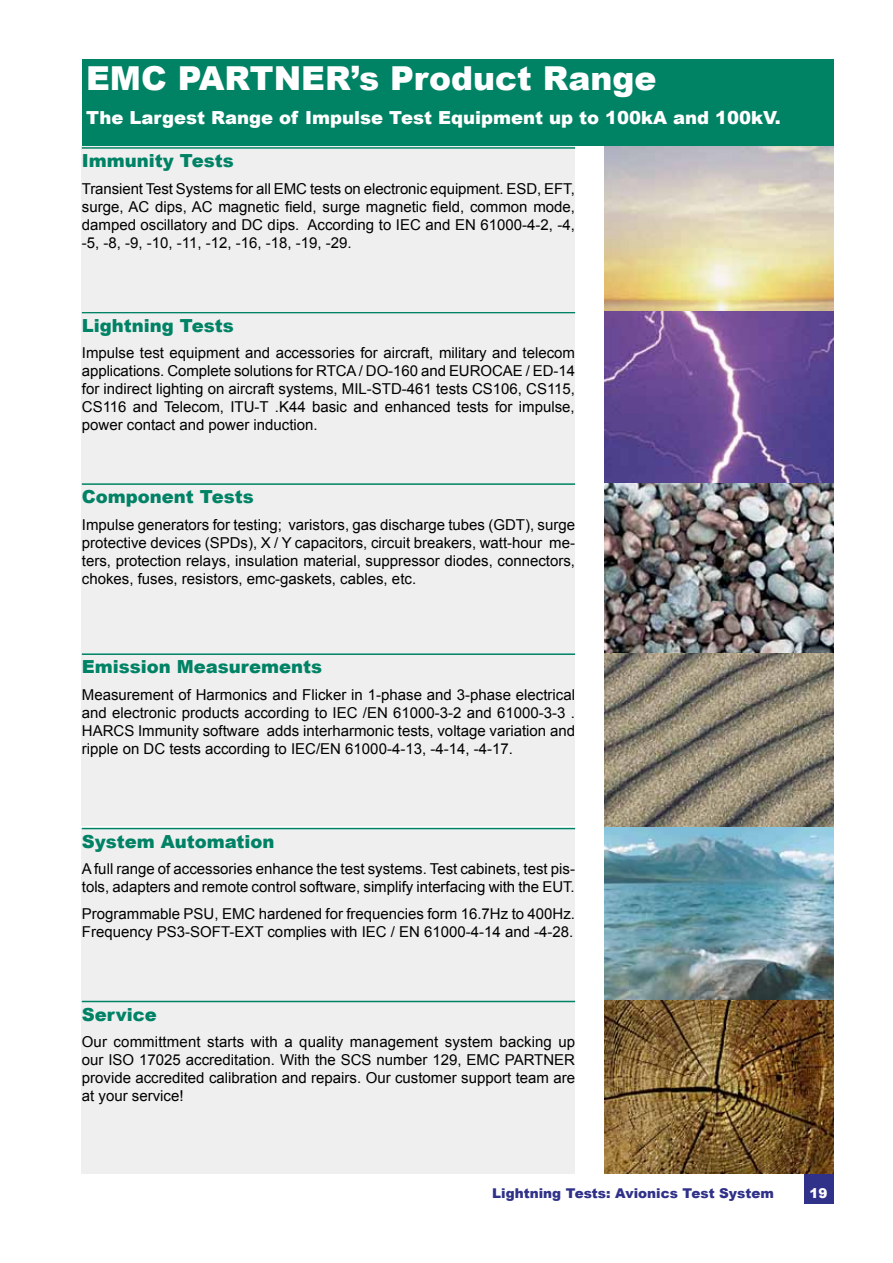
<style>
.page{position:relative;width:893px;height:1263px;background:#fff}
.page>*{position:absolute;margin:0;border:0;box-sizing:border-box;transform-origin:0 0}
.t1{font:900 33px "Arial";color:#fff}
.t2{font:900 18px "Arial";color:#008265}
.t3{font:900 18px "Arial";color:#fff}
.t4{font:15px/18px "Arial";color:#000;text-align:justify}
.t5{font:900 13.5px "Arial";color:#303188}
.t6{font:900 13.5px "Arial";color:#fff}
</style>
<div class="page">
<div style="left:804px;top:1174px;width:29px;height:29px;background:#303188"></div>
<div style="left:82px;top:60px;width:751px;height:86px;background:#008265"></div>
<div style="left:82px;top:312px;width:493px;height:171px;background:#efeff0"></div>
<hr style="left:82px;top:312px;width:493px;height:1px;background:#008265">
<div style="left:82px;top:483px;width:493px;height:170px;background:#efeff0"></div>
<hr style="left:82px;top:483px;width:493px;height:2px;background:#008265">
<div style="left:82px;top:653px;width:493px;height:173px;background:#efeff0"></div>
<hr style="left:82px;top:653px;width:493px;height:2px;background:#008265">
<div style="left:82px;top:146px;width:493px;height:166px;background:#efeff0"></div>
<hr style="left:82px;top:147px;width:493px;height:2px;background:#008265">
<img style="left:605px;top:146px;width:228px;height:1028px">
<div style="left:82px;top:828px;width:493px;height:173px;background:#efeff0"></div>
<hr style="left:82px;top:828px;width:493px;height:1px;background:#008265">
<div style="left:82px;top:1001px;width:493px;height:173px;background:#efeff0"></div>
<hr style="left:82px;top:1001px;width:493px;height:1px;background:#008265">
<h1 class="t1" style="left:86px;top:54px;width:572px">EMC PARTNER’s Product Range</h1>
<p class="t3" style="left:86px;top:104px;width:696px">The Largest Range of Impulse Test Equipment up to 100kA and 100kV.</p>
<p class="t2" style="left:82px;top:147px;width:153px">Immunity Tests</p>
<p class="t4" style="left:82px;top:179px;width:495px">Transient Test Systems for all EMC tests on electronic equipment. ESD, EFT, surge, AC dips, AC magnetic field, surge magnetic field, common mode, damped oscillatory and DC dips. According to IEC and EN 61000-4-2, -4, -5, -8, -9, -10, -11, -12, -16, -18, -19, -29.</p>
<p class="t2" style="left:82px;top:312px;width:153px">Lightning Tests</p>
<p class="t4" style="left:82px;top:344px;width:495px">Impulse test equipment and accessories for aircraft, military and telecom applications. Complete solutions for RTCA / DO-160 and EUROCAE / ED-14 for indirect lighting on aircraft systems, MIL-STD-461 tests CS106, CS115, CS116 and Telecom, ITU-T .K44 basic and enhanced tests for impulse, power contact and power induction.</p>
<p class="t2" style="left:82px;top:484px;width:173px">Component Tests</p>
<p class="t4" style="left:82px;top:516px;width:495px">Impulse generators for testing; varistors, gas discharge tubes (GDT), surge protective devices (SPDs), X / Y capacitors, circuit breakers, watt-hour me&shy;ters, protection relays, insulation material, suppressor diodes, connectors, chokes, fuses, resistors, emc-gaskets, cables, etc.</p>
<p class="t2" style="left:82px;top:654px;width:242px">Emission Measurements</p>
<p class="t4" style="left:82px;top:686px;width:495px">Measurement of Harmonics and Flicker in 1-phase and 3-phase electrical and electronic products according to IEC /EN 61000-3-2 and 61000-3-3 .<br>HARCS Immunity software adds interharmonic tests, voltage variation and ripple on DC tests according to IEC/EN 61000-4-13, -4-14, -4-17.</p>
<p class="t2" style="left:82px;top:828px;width:194px">System Automation</p>
<p class="t4" style="left:82px;top:860px;width:495px">A full range of accessories enhance the test systems. Test cabinets, test pis&shy;tols, adapters and remote control software, simplify interfacing with the EUT.</p>
<p class="t4" style="left:82px;top:904px;width:495px">Programmable PSU, EMC hardened for frequencies form 16.7Hz to 400Hz.<br>Frequency PS3-SOFT-EXT complies with IEC / EN 61000-4-14 and -4-28.</p>
<p class="t2" style="left:82px;top:1001px;width:77px">Service</p>
<p class="t4" style="left:82px;top:1033px;width:495px">Our committment starts with a quality management system backing up our ISO 17025 accreditation. With the SCS number 129, EMC PARTNER provide accredited calibration and repairs. Our customer support team are at your service!</p>
<p class="t5" style="left:492px;top:1183px;width:283px">Lightning Tests: Avionics Test System</p>
<p class="t6" style="left:809px;top:1183px;width:20px">19</p>
</div>
